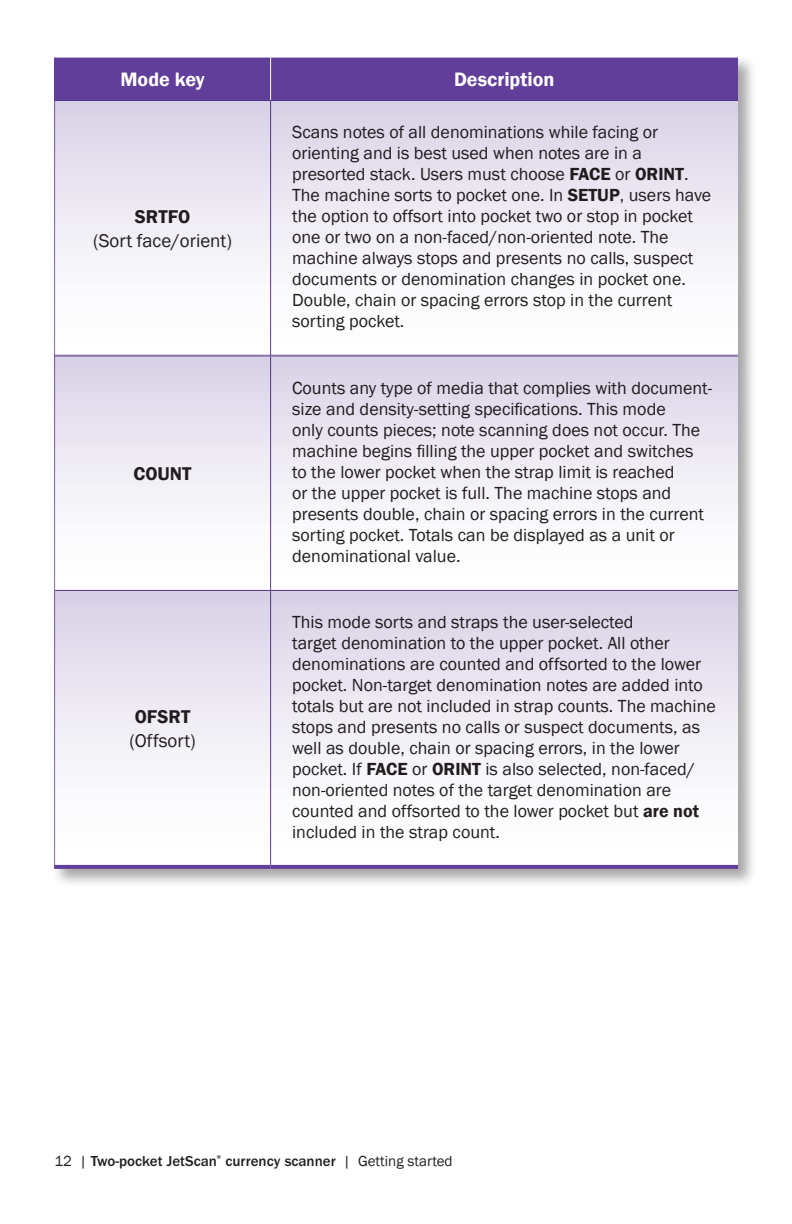
<style>
.page{position:relative;width:792px;height:1224px;background:#fff}
.page>*{position:absolute;margin:0;border:0;box-sizing:border-box;transform-origin:0 0}
.t1{font:600 20px "Franklin Gothic";color:#fff}
.t2{font:19px "Franklin Gothic";color:#231f20}
.t3{font:600 19px "Franklin Gothic";color:#231f20}
.t4{font:18px/21px "Franklin Gothic";color:#231f20}
.t5{font:500 15px "ITC Franklin Gothic Std";color:#231f20}
.s1{font-weight:600}
.s2{font-family:"Franklin Gothic";font-weight:400}
</style>
<div class="page">
<div style="left:51px;top:54px;width:706px;height:834px;background:#231f20;opacity:.4"></div>
<div style="left:55px;top:58px;width:683px;height:42px;background:#603e99"></div>
<hr style="left:54px;top:58px;width:1px;height:42px;background:#603e99">
<hr style="left:270px;top:58px;width:1px;height:42px;background:#fff">
<hr style="left:54px;top:100px;width:217px;height:1px;background:#603e99">
<hr style="left:54px;top:865px;width:217px;height:4px;background:#603e99">
<hr style="left:271px;top:100px;width:467px;height:1px;background:#603e99">
<hr style="left:271px;top:865px;width:467px;height:4px;background:#603e99">
<div style="left:54px;top:101px;width:684px;height:254px;background:linear-gradient(to bottom,#dbd3e7,#fff)"></div>
<div style="left:54px;top:590px;width:684px;height:275px;background:linear-gradient(to bottom,#dad3e7,#fff)"></div>
<div style="left:54px;top:355px;width:684px;height:235px;background:linear-gradient(to bottom,#dad3e7,#fff)"></div>
<p class="t1" style="left:120px;top:67px;width:86px">Mode key</p>
<p class="t1" style="left:454px;top:67px;width:102px">Description</p>
<p class="t3" style="left:135px;top:205px;width:57px">SRTFO</p>
<p class="t2" style="left:93px;top:229px;width:140px">(Sort face/orient)</p>
<p class="t3" style="left:134px;top:462px;width:59px">COUNT</p>
<p class="t3" style="left:135px;top:705px;width:57px">OFSRT</p>
<p class="t2" style="left:129px;top:729px;width:68px">(Offsort)</p>
<p class="t4" style="left:292px;top:122px;width:421px">Scans notes of all denominations while facing or orienting and is best used when notes are in a presorted stack. Users must choose <span class="s1">FACE</span> or <span class="s1">ORINT</span>.<br>The machine sorts to pocket one. In <span class="s1">SETUP</span>, users have the option to offsort into pocket two or stop in pocket one or two on a non-faced/non-oriented note. The machine always stops and presents no calls, suspect documents or denomination changes in pocket one.<br>Double, chain or spacing errors stop in the current sorting pocket.</p>
<p class="t4" style="left:292px;top:378px;width:422px">Counts any type of media that complies with document&shy;size and density-setting specifications. This mode<br>only counts pieces; note scanning does not occur. The machine begins filling the upper pocket and switches to the lower pocket when the strap limit is reached<br>or the upper pocket is full. The machine stops and presents double, chain or spacing errors in the current sorting pocket. Totals can be displayed as a unit or denominational value.</p>
<p class="t4" style="left:292px;top:612px;width:425px">This mode sorts and straps the user-selected<br>target denomination to the upper pocket. All other denominations are counted and offsorted to the lower pocket. Non-target denomination notes are added into totals but are not included in strap counts. The machine stops and presents no calls or suspect documents, as well as double, chain or spacing errors, in the lower pocket. If <span class="s1">FACE</span> or <span class="s1">ORINT</span> is also selected, non-faced/ non-oriented notes of the target denomination are counted and offsorted to the lower pocket but <span class="s1">are not </span>included in the strap count.</p>
<p class="t5" style="left:54px;top:1153px;width:400px"><span class="s2">12 |</span> Two-pocket JetScan<sup>®</sup> currency scanner <span class="s2">| Getting started</span></p>
</div>
